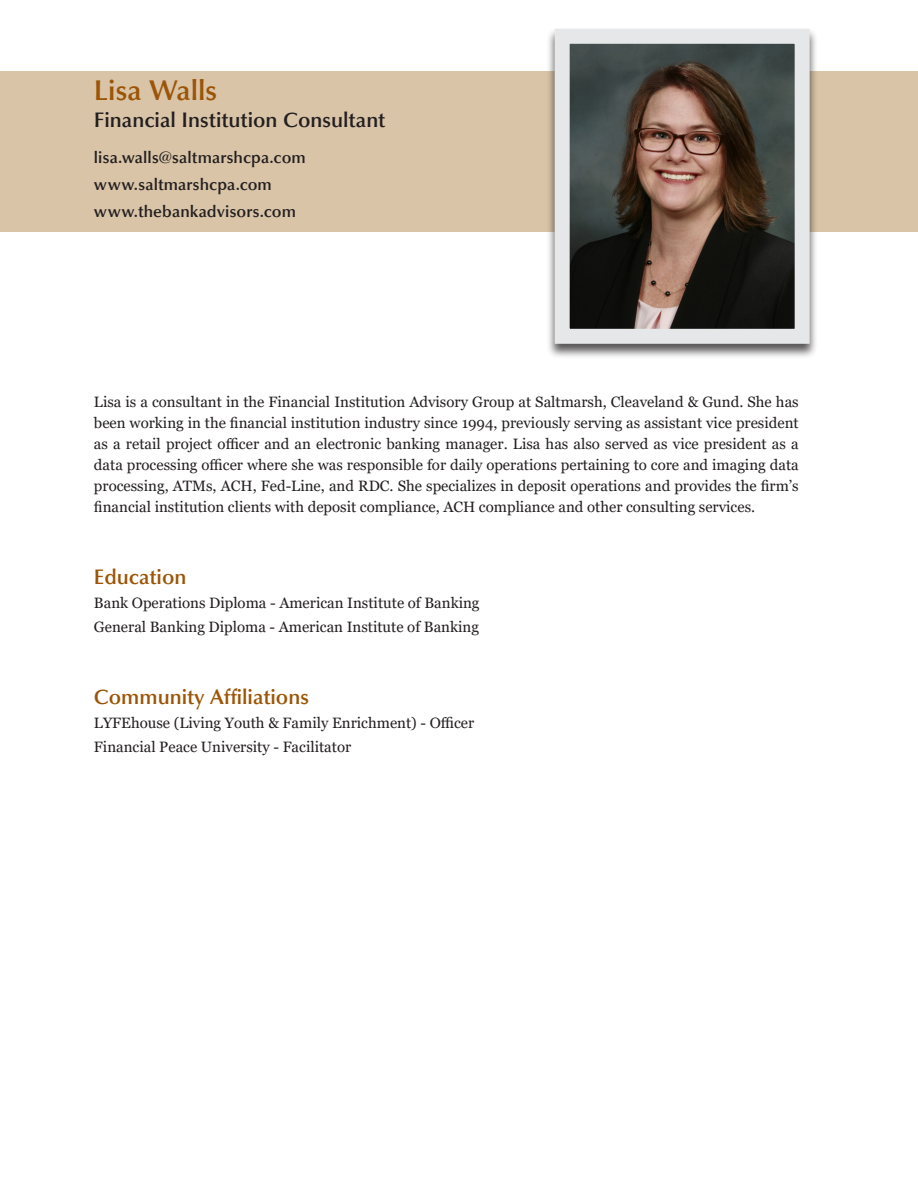
<style>
.page{position:relative;width:918px;height:1188px;background:#fff}
.page>*{position:absolute;margin:0;border:0;box-sizing:border-box;transform-origin:0 0}
.t1{font:600 28.5px "Optima";color:#9c5506}
.t2{font:600 21px "Optima";color:#9c5506}
.t3{font:600 21px "Optima";color:#231f20}
.t4{font:600 16.5px "Optima";letter-spacing:.005em;color:#231f20}
.t5{font:15px/21px "Georgia";color:#231f20;text-align:justify}
</style>
<div class="page">
<div style="left:0;top:71px;width:918px;height:161px;background:#d9c4a7"></div>
<div style="left:546px;top:27px;width:272px;height:332px;background:#231f20;opacity:.75"></div>
<img style="left:571px;top:45px;width:223px;height:283px">
<div style="left:555px;top:29px;width:255px;height:315px;border:15px solid #e6e7e9"></div>
<p class="t1" style="left:94px;top:74px;width:125px">Lisa Walls</p>
<p class="t3" style="left:94px;top:107px;width:293px">Financial Institution Consultant</p>
<p class="t4" style="left:94px;top:148px;width:213px">lisa.walls@saltmarshcpa.com</p>
<p class="t4" style="left:94px;top:175px;width:180px">www.saltmarshcpa.com</p>
<p class="t4" style="left:94px;top:202px;width:204px">www.thebankadvisors.com</p>
<p class="t5" style="left:94px;top:392px;width:706px">Lisa is a consultant in the Financial Institution Advisory Group at Saltmarsh, Cleaveland &amp; Gund. She has been working in the financial institution industry since 1994, previously serving as assistant vice president as a retail project officer and an electronic banking manager. Lisa has also served as vice president as a data processing officer where she was responsible for daily operations pertaining to core and imaging data processing, ATMs, ACH, Fed-Line, and RDC. She specializes in deposit operations and provides the firm’s financial institution clients with deposit compliance, ACH compliance and other consulting services.</p>
<p class="t2" style="left:94px;top:565px;width:94px">Education</p>
<p class="t5" style="left:94px;top:593px;width:387px">Bank Operations Diploma - American Institute of Banking</p>
<p class="t5" style="left:94px;top:617px;width:387px">General Banking Diploma - American Institute of Banking</p>
<p class="t2" style="left:94px;top:685px;width:217px">Community Affiliations</p>
<p class="t5" style="left:94px;top:713px;width:382px">LYFEhouse (Living Youth &amp; Family Enrichment) - Officer</p>
<p class="t5" style="left:94px;top:737px;width:259px">Financial Peace University - Facilitator</p>
</div>
